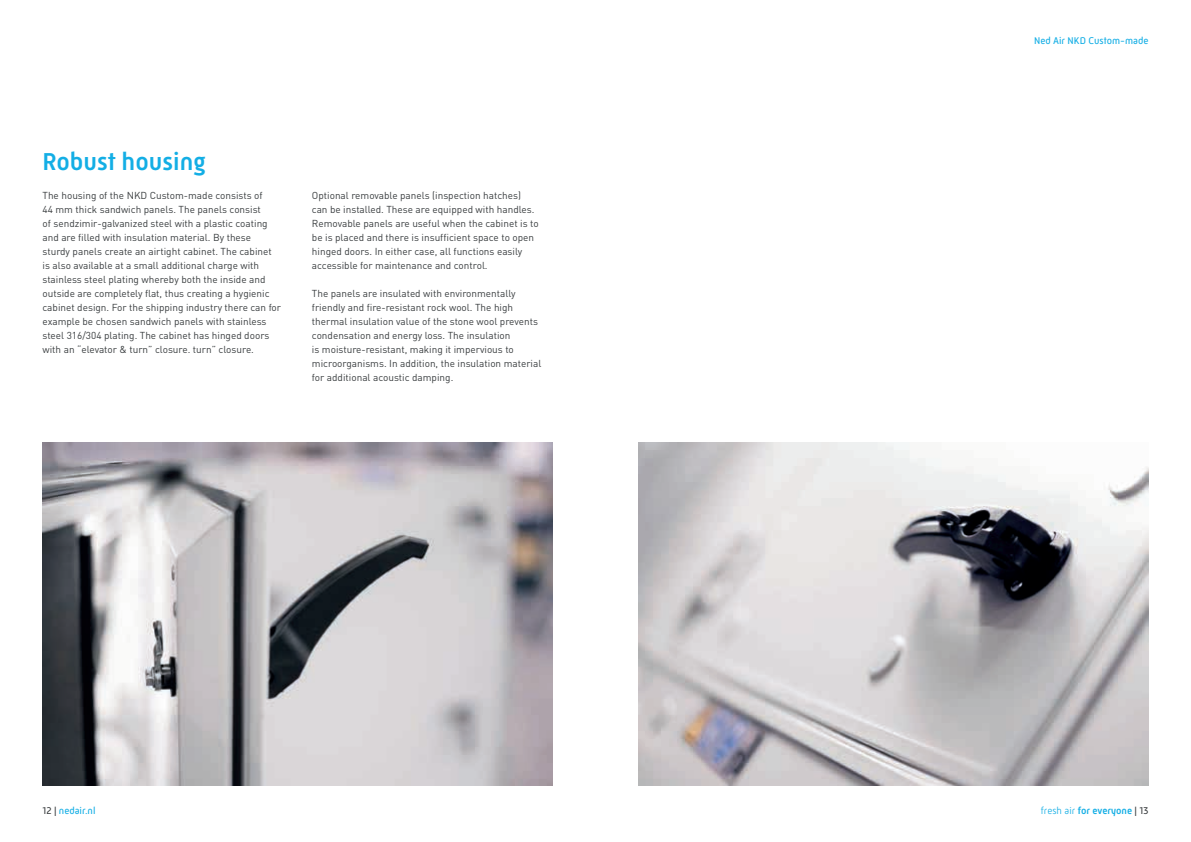
<style>
.page{position:relative;width:1191px;height:842px;background:#fff}
.page>*{position:absolute;margin:0;border:0;box-sizing:border-box;transform-origin:0 0}
.t1{font:500 25px "Mic 32 New";color:#13aee5}
.t2{font:10px/14px "DIN Pro";color:#393d3f}
.t3{font:10px "Mic 32 New";color:#13aee5}
.t4{font:500 10px "Mic 32 New";color:#13aee5}
.s1{color:#393d3f}
.s2{font-weight:300}
.s3{font-weight:400;color:#393d3f}
</style>
<div class="page">
<img style="left:43px;top:443px;width:510px;height:342px">
<img style="left:638px;top:443px;width:510px;height:342px">
<h1 class="t1" style="left:43px;top:147px;width:165px">Robust housing</h1>
<p class="t2" style="left:43px;top:188px;width:240px">The housing of the NKD Custom-made consists of<br>44 mm thick sandwich panels. The panels consist<br>of sendzimir-galvanized steel with a plastic coating and are filled with insulation material. By these sturdy panels create an airtight cabinet. The cabinet is also available at a small additional charge with stainless steel plating whereby both the inside and outside are completely flat, thus creating a hygienic cabinet design. For the shipping industry there can for example be chosen sandwich panels with stainless steel 316/304 plating. The cabinet has hinged doors with an “elevator &amp; turn” closure. turn” closure.</p>
<p class="t2" style="left:312px;top:188px;width:228px">Optional removable panels (inspection hatches) can be installed. These are equipped with handles.<br>Removable panels are useful when the cabinet is to be is placed and there is insufficient space to open hinged doors. In either case, all functions easily accessible for maintenance and control.</p>
<p class="t2" style="left:312px;top:286px;width:231px">The panels are insulated with environmentally friendly and fire-resistant rock wool. The high thermal insulation value of the stone wool prevents condensation and energy loss. The insulation<br>is moisture-resistant, making it impervious to microorganisms. In addition, the insulation material for additional acoustic damping.</p>
<p class="t3" style="left:1034px;top:34px;width:116px">Ned Air NKD Custom-made</p>
<p class="t3" style="left:43px;top:804px;width:54px"><span class="s1">12 |</span> nedair.nl</p>
<p class="t4" style="left:1040px;top:804px;width:109px"><span class="s2">fresh air</span> for everyone <span class="s3">| 13</span></p>
</div>
